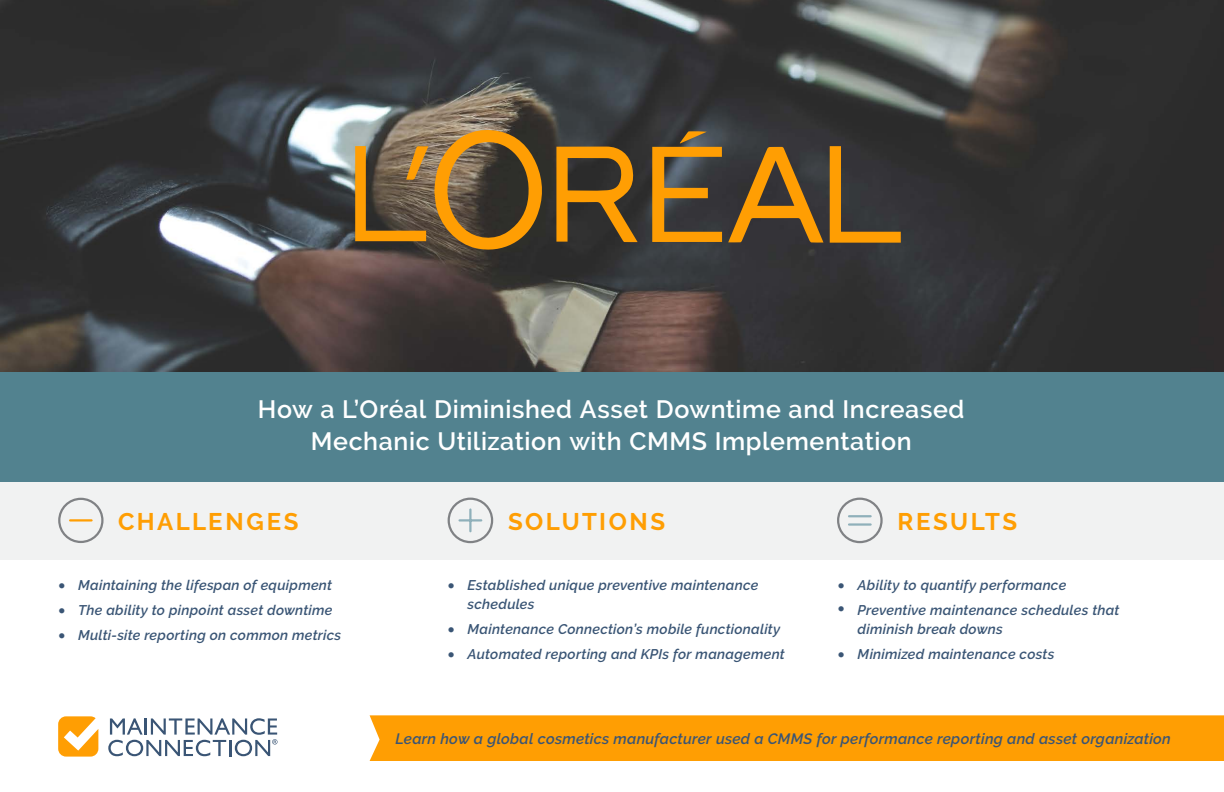
<style>
.page{position:relative;width:1224px;height:792px;background:#fff}
.page>*{position:absolute;margin:0;border:0;box-sizing:border-box;transform-origin:0 0}
.t1{font:600 25px/32px "Raleway";letter-spacing:.025em;color:#fff;text-align:center}
.t2{font:700 24px "Raleway";letter-spacing:.105em;color:#ff9e03}
.t3{font:italic 600 15px "Raleway";letter-spacing:.02em;color:#3a5575}
.t4{font:15px/25px "Museo Sans 300";color:#3a5575}
.t5{font:italic 600 14px/25px "Raleway";letter-spacing:.02em;color:#3a5575}
</style>
<div class="page">
<div style="left:370px;top:715px;width:854px;height:46px;background:#ff9e03"></div>
<div style="left:0;top:482px;width:1224px;height:78px;background:#f1f2f2"></div>
<img style="left:0;top:0;width:1224px;height:372px">
<div style="left:58px;top:498px;width:46px;height:45px;border:2px solid #808285;border-radius:50%"></div>
<hr style="left:70px;top:519px;width:22px;height:3px;background:#ff9e03">
<div style="left:448px;top:498px;width:45px;height:45px;border:2px solid #808285;border-radius:50%"></div>
<hr style="left:460px;top:519px;width:21px;height:3px;background:#8fb0ba">
<hr style="left:469px;top:510px;width:3px;height:21px;background:#8fb0ba">
<div style="left:837px;top:498px;width:46px;height:45px;border:2px solid #808285;border-radius:50%"></div>
<hr style="left:849px;top:515px;width:22px;height:2px;background:#8fb0ba">
<hr style="left:849px;top:523px;width:22px;height:3px;background:#8fb0ba">
<div style="left:0;top:372px;width:1224px;height:110px;background:#52828f"></div>
<svg style="left:108px;top:718px;width:170px;height:38px"></svg>
<svg style="left:58px;top:716px;width:40px;height:41px"></svg>
<svg style="left:434px;top:127px;width:110px;height:127px;background:#805f2c"></svg>
<svg style="left:556px;top:147px;width:82px;height:95px;background:#865d1c"></svg>
<svg style="left:728px;top:147px;width:95px;height:96px;background:#775727"></svg>
<svg style="left:830px;top:146px;width:71px;height:97px;background:#664f2b"></svg>
<svg style="left:355px;top:146px;width:73px;height:95px;background:#8d6935"></svg>
<svg style="left:652px;top:131px;width:70px;height:111px;background:#85642e"></svg>
<h1 class="t1" style="left:258px;top:394px;width:708px">How a L’Oréal Diminished Asset Downtime and Increased<br>Mechanic Utilization with CMMS Implementation</h1>
<h2 class="t2" style="left:118px;top:508px;width:182px">CHALLENGES</h2>
<p class="t4" style="left:58px;top:573px;width:9px;text-align:justify">∞ ∞ ∞</p>
<p class="t5" style="left:78px;top:572px;width:264px">Maintaining the lifespan of equipment<br>The ability to pinpoint asset downtime<br>Multi-site reporting on common metrics</p>
<h2 class="t2" style="left:508px;top:508px;width:159px">SOLUTIONS</h2>
<p class="t4" style="left:448px;top:573px;width:9px">∞</p>
<p class="t4" style="left:448px;top:617px;width:9px">∞ ∞</p>
<p class="t5" style="left:468px;top:575px;width:292px;line-height:19px">Established unique preventive maintenance schedules</p>
<p class="t5" style="left:468px;top:616px;width:319px">Maintenance Connection’s mobile functionality<br>Automated reporting and KPIs for management</p>
<h2 class="t2" style="left:898px;top:508px;width:121px">RESULTS</h2>
<p class="t4" style="left:838px;top:574px;width:9px;line-height:23px">∞ ∞</p>
<p class="t4" style="left:838px;top:642px;width:9px">∞</p>
<p class="t5" style="left:858px;top:572px;width:263px">Ability to quantify performance<br>Preventive maintenance schedules that</p>
<p class="t5" style="left:858px;top:616px;width:198px">diminish break downs<br>Minimized maintenance costs</p>
<p class="t3" style="left:396px;top:730px;width:777px">Learn how a global cosmetics manufacturer used a CMMS for performance reporting and asset organization</p>
</div>
